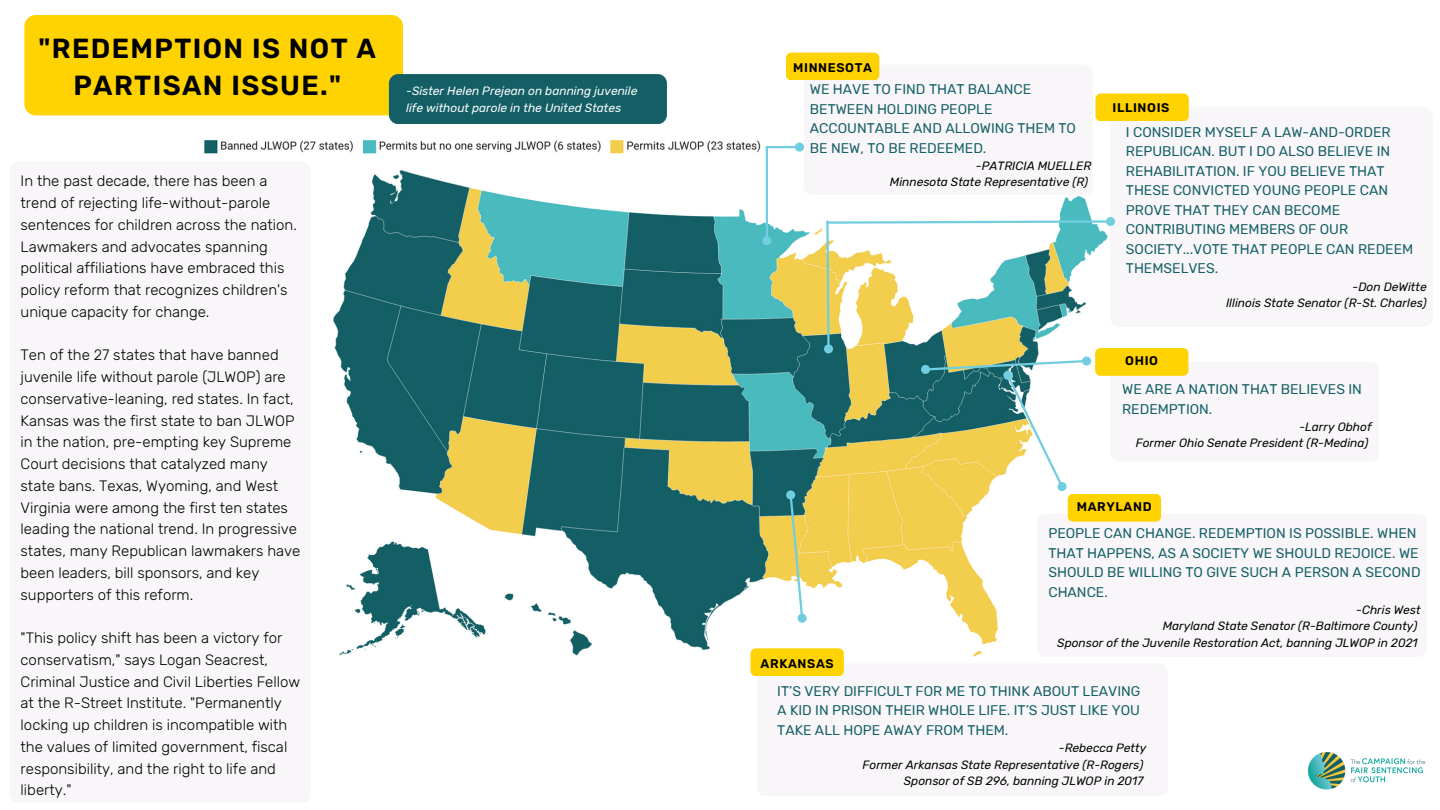
<style>
.page{position:relative;width:1440px;height:810px;background:#fff}
.page>*{position:absolute;margin:0;border:0;box-sizing:border-box;transform-origin:0 0}
.t1{font:600 27.6px/36.8px "Rubik";letter-spacing:.05em;color:#000;text-align:center}
.t2{font:300 15px/21.8px "Rubik";color:#000}
.t3{font:14px/19.5px "Rubik";color:#145f66}
.t4{font:600 12.6px "Rubik";letter-spacing:.05em;color:#000}
.t5{font:italic 12px/16.5px "Rubik";color:#000;text-align:right}
.t6{font:italic 12px/16.5px "Rubik";color:#fff}
</style>
<div class="page">
<img style="left:333px;top:170px;width:758px;height:506px">
<img style="left:204px;top:140px;width:589px;height:30px">
<div style="left:804px;top:65px;width:289px;height:130px;background:#f8f6f8;border-radius:9px"></div>
<div style="left:786px;top:53px;width:93px;height:27px;background:#ffd301;border-radius:5px"></div>
<hr style="left:766px;top:146px;width:29px;height:2px;background:#71cde0">
<svg style="left:793px;top:142px;width:11px;height:10px"></svg>
<div style="left:1110px;top:362px;width:269px;height:99px;background:#f8f6f8;border-radius:9px"></div>
<div style="left:1095px;top:348px;width:93px;height:28px;background:#ffd301;border-radius:5px"></div>
<hr style="left:766px;top:147px;width:2px;height:90px;background:#71cde0">
<svg style="left:761px;top:235px;width:12px;height:12px"></svg>
<svg style="left:784px;top:488px;width:25px;height:137px"></svg>
<div style="left:757px;top:664px;width:411px;height:132px;background:#f8f6f8;border-radius:9px"></div>
<div style="left:751px;top:648px;width:93px;height:28px;background:#ffd301;border-radius:5px"></div>
<div style="left:1037px;top:514px;width:389px;height:143px;background:#f8f6f8;border-radius:9px"></div>
<div style="left:1068px;top:494px;width:93px;height:28px;background:#ffd301;border-radius:5px"></div>
<div style="left:10px;top:162px;width:301px;height:641px;background:#f8f6f8;border-radius:9px"></div>
<div style="left:24px;top:15px;width:379px;height:100px;background:#ffd301;border-radius:12px"></div>
<div style="left:389px;top:74px;width:278px;height:50px;background:#145f66;border-radius:9px"></div>
<div style="left:1110px;top:107px;width:322px;height:220px;background:#f8f6f8;border-radius:9px"></div>
<div style="left:1095px;top:93px;width:94px;height:28px;background:#ffd301;border-radius:5px"></div>
<svg style="left:822px;top:215px;width:295px;height:280px"></svg>
<img style="left:1308px;top:752px;width:118px;height:38px">
<h1 class="t1" style="left:39px;top:30px;width:339px">"REDEMPTION IS NOT A<br>PARTISAN ISSUE."</h1>
<p class="t2" style="left:21px;top:170px;width:278px">In the past decade, there has been a trend of rejecting life-without-parole sentences for children across the nation.<br>Lawmakers and advocates spanning political affiliations have embraced this policy reform that recognizes children's unique capacity for change.</p>
<p class="t2" style="left:21px;top:344px;width:281px">Ten of the 27 states that have banned juvenile life without parole (JLWOP) are conservative-leaning, red states. In fact, Kansas was the first state to ban JLWOP in the nation, pre-empting key Supreme Court decisions that catalyzed many state bans. Texas, Wyoming, and West Virginia were among the first ten states leading the national trend. In progressive states, many Republican lawmakers have been leaders, bill sponsors, and key supporters of this reform.</p>
<p class="t2" style="left:21px;top:627px;width:281px">"This policy shift has been a victory for conservatism," says Logan Seacrest, Criminal Justice and Civil Liberties Fellow at the R-Street Institute. "Permanently locking up children is incompatible with the values of limited government, fiscal responsibility, and the right to life and liberty."</p>
<p class="t6" style="left:406px;top:83px;width:233px">-Sister Helen Prejean on banning juvenile life without parole in the United States</p>
<p class="t4" style="left:793px;top:61px;width:80px">MINNESOTA</p>
<p class="t3" style="left:810px;top:80px;width:268px">WE HAVE TO FIND THAT BALANCE<br>BETWEEN HOLDING PEOPLE<br>ACCOUNTABLE AND ALLOWING THEM TO<br>BE NEW, TO BE REDEEMED.</p>
<p class="t5" style="left:890px;top:157px;width:203px">-PATRICIA MUELLER<br>Minnesota State Representative (R)</p>
<p class="t4" style="left:1112px;top:100px;width:58px">ILLINOIS</p>
<p class="t3" style="left:1126px;top:122px;width:289px">I CONSIDER MYSELF A LAW-AND-ORDER<br>REPUBLICAN. BUT I DO ALSO BELIEVE IN<br>REHABILITATION. IF YOU BELIEVE THAT<br>THESE CONVICTED YOUNG PEOPLE CAN<br>PROVE THAT THEY CAN BECOME<br>CONTRIBUTING MEMBERS OF OUR<br>SOCIETY...VOTE THAT PEOPLE CAN REDEEM<br>THEMSELVES.</p>
<p class="t5" style="left:1226px;top:278px;width:202px">-Don DeWitte<br>Illinois State Senator (R-St. Charles)</p>
<p class="t4" style="left:1125px;top:353px;width:34px">OHIO</p>
<p class="t3" style="left:1122px;top:380px;width:241px">WE ARE A NATION THAT BELIEVES IN<br>REDEMPTION.</p>
<p class="t5" style="left:1136px;top:419px;width:237px">-Larry Obhof<br>Former Ohio Senate President (R-Medina)</p>
<p class="t4" style="left:1077px;top:499px;width:76px">MARYLAND</p>
<p class="t4" style="left:761px;top:656px;width:75px">ARKANSAS</p>
<p class="t3" style="left:1048px;top:524px;width:374px">PEOPLE CAN CHANGE. REDEMPTION IS POSSIBLE. WHEN THAT HAPPENS, AS A SOCIETY WE SHOULD REJOICE. WE SHOULD BE WILLING TO GIVE SUCH A PERSON A SECOND CHANCE.</p>
<p class="t5" style="left:1057px;top:602px;width:365px">-Chris West<br>Maryland State Senator (R-Baltimore County)<br>Sponsor of the Juvenile Restoration Act, banning JLWOP in 2021</p>
<p class="t3" style="left:777px;top:681px;width:365px;text-align:justify">IT’S VERY DIFFICULT FOR ME TO THINK ABOUT LEAVING A KID IN PRISON THEIR WHOLE LIFE. IT’S JUST LIKE YOU TAKE ALL HOPE AWAY FROM THEM.</p>
<p class="t5" style="left:863px;top:740px;width:285px">-Rebecca Petty<br>Former Arkansas State Representative (R-Rogers)<br>Sponsor of SB 296, banning JLWOP in 2017</p>
</div>
